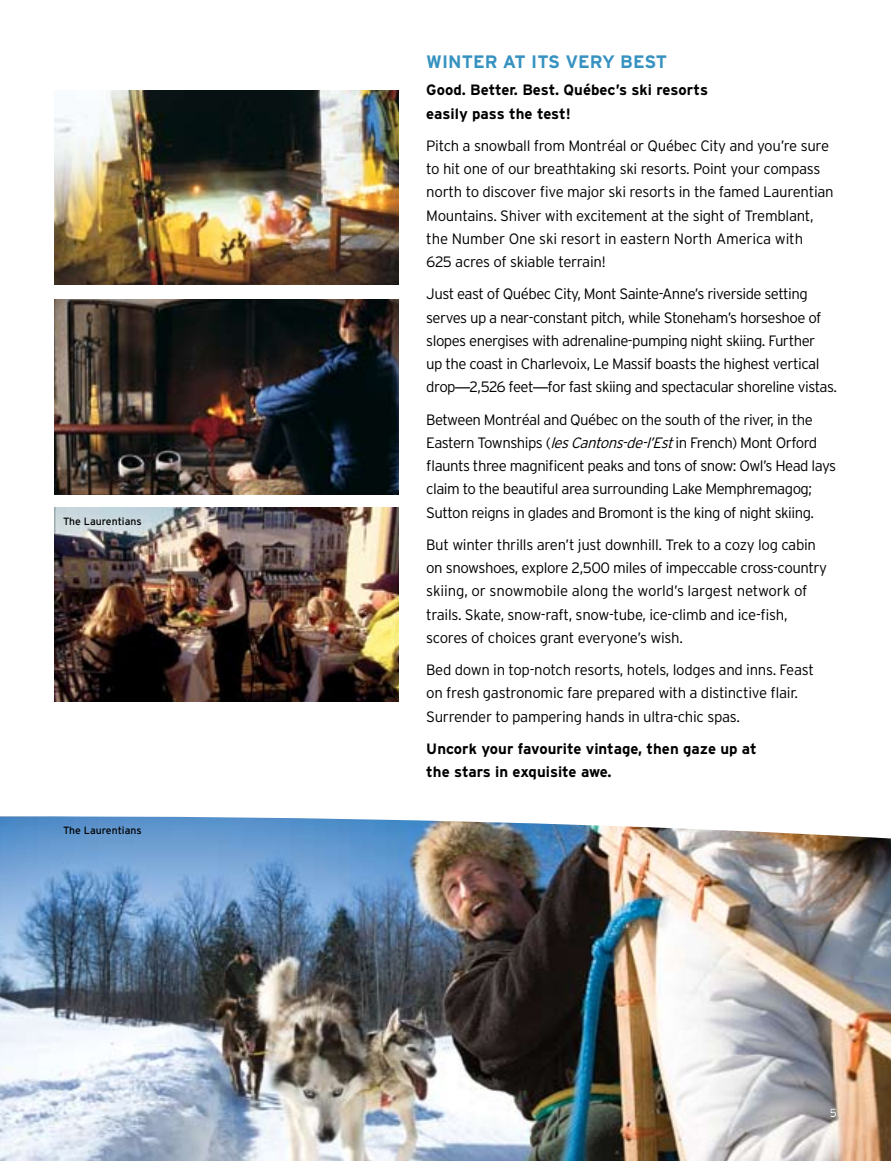
<style>
.page{position:relative;width:891px;height:1161px;background:#fff}
.page>*{position:absolute;margin:0;border:0;box-sizing:border-box;transform-origin:0 0}
.t1{font:700 18px "Interstate";color:#3692c0}
.t2{font:300 15px/23.2px "Interstate";letter-spacing:-.035em;color:#000}
.t3{font:700 15px/23.2px "Interstate";letter-spacing:-.01em;color:#000}
.t4{font:10.5px "Interstate";color:#000}
.s1{font-family:"Helvetica Neue";font-weight:400}
.s2{font-style:italic}
</style>
<div class="page">
<img style="left:0;top:816px;width:891px;height:345px">
<img style="left:54px;top:91px;width:345px;height:194px">
<img style="left:54px;top:299px;width:345px;height:195px">
<img style="left:54px;top:507px;width:345px;height:195px">
<p class="t4" style="left:63px;top:516px;width:80px">The Laurentians</p>
<p class="t4" style="left:63px;top:825px;width:80px">The Laurentians</p>
<p class="t1" style="left:426px;top:51px;width:230px">Winter at its very best</p>
<p class="t3" style="left:426px;top:78px;width:283px">Good. Better. Best. Québec’s ski resorts easily pass the test!</p>
<p class="t2" style="left:426px;top:134px;width:409px">Pitch a snowball from Montréal or Québec City and you’re sure to hit one of our breathtaking ski resorts. Point your compass north to discover five major ski resorts in the famed Laurentian Mountains. Shiver with excitement at the sight of Tremblant, the N umber One ski resort in eastern North America with<br>625 acres of skiable terrain!</p>
<p class="t2" style="left:426px;top:282px;width:412px">Just east of Québec City, M ont Sainte-Anne’s riverside setting serves up a near-constant pitch, while Stoneham’s horseshoe of slopes energises with adrenaline-pumping night skiing. Further<br>up the coast in Charlevoix, Le Massif boasts the highest vertical drop<span class="s1">—</span>2,526 feet<span class="s1">—</span>for fast skiing and spectacular shoreline vistas.</p>
<p class="t2" style="left:426px;top:408px;width:411px">Between Montréal and Québec on the south of the river, in the Eastern Townships (<span class="s2">lesCantons-de-l’Est</span>in French) M ont Orford flaunts three magnificent peaks and tons of snow: Owl’s Head lays claim to the beautiful area surrounding Lake Memphremagog; Sutton reigns in glades and Bromont is the king of night skiing.</p>
<p class="t2" style="left:426px;top:533px;width:402px">But winter thrills aren’t just downhill. Trek to a cozy log cabin on snowshoes, explore 2,500 miles of impeccable cross-country skiing, or snowmobile along the world’s largest network of trails. Skate, snow-raft, snow-tube, ice-climb and ice-fish, scores of choices grant everyone’s wish.</p>
<p class="t2" style="left:426px;top:658px;width:389px">Bed down in top-notch resorts, hotels, lodges and inns. Feast on fresh gastronomic fare prepared with a distinctive flair.<br>Surrender to pampering hands in ultra-chic spas.</p>
<p class="t3" style="left:426px;top:737px;width:332px">U ncork your favourite vintage, then gaze up at the stars in exquisite awe.</p>
</div>
